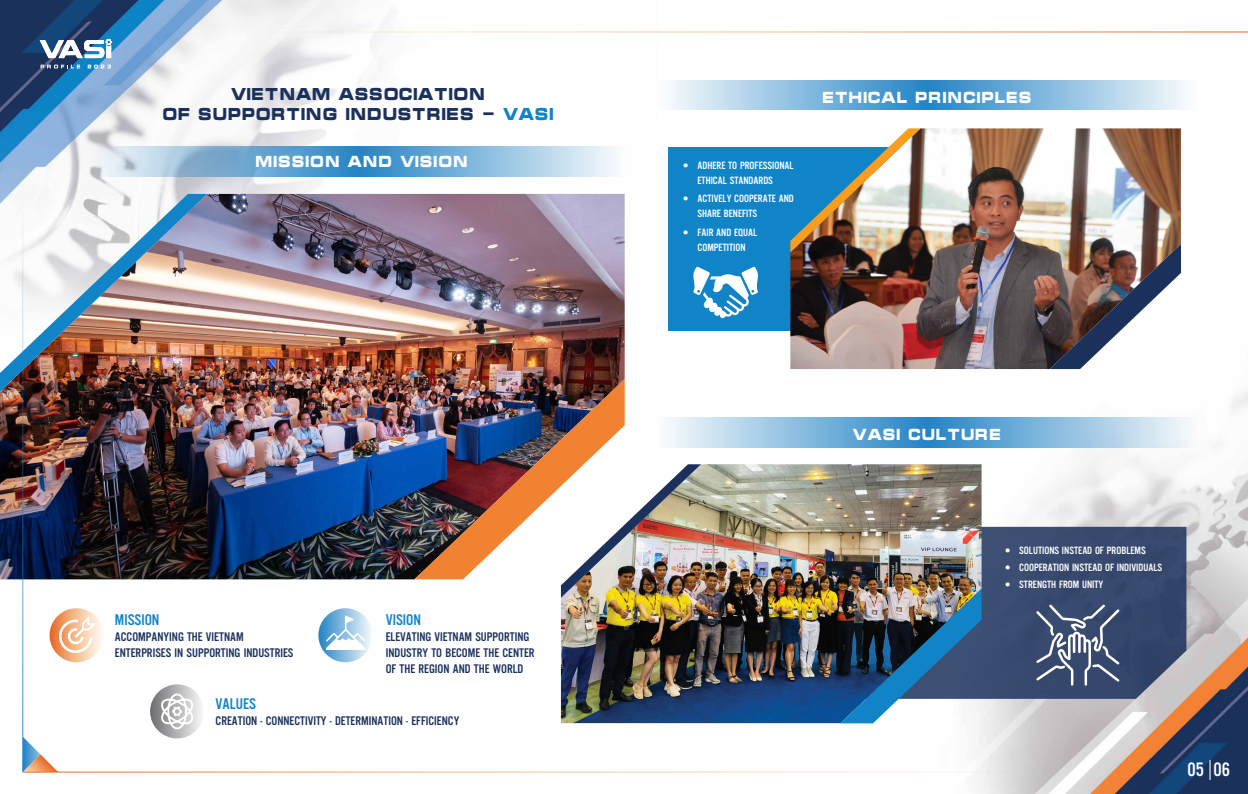
<style>
.page{position:relative;width:1248px;height:794px;background:#fff}
.page>*{position:absolute;margin:0;border:0;box-sizing:border-box;transform-origin:0 0}
.t1{font:20.2px "UTM Alter Gothic";color:#fff}
.t2{font:16.8px/20px "UTM Micra";color:#1b315c;text-align:center;scale:.83 1}
.t3{font:16.1px "UTM Alter Gothic";color:#1084c7}
.t4{font:15.6px "UTM Micra";letter-spacing:.02em;color:#fff;scale:.83 1}
.t5{font:13px/16px "UTM Alter Gothic";color:#1b315c}
.t6{font:11px/15px "UTM Alter Gothic";color:#fff;text-align:center}
.s1{color:#1084c7}
.s2{font-size:30.2px}
</style>
<div class="page">
<img style="left:624px;top:128px;width:623px;height:666px">
<img style="left:0;top:0;width:659px;height:668px">
<svg style="left:40px;top:39px;width:72px;height:19px"></svg>
<svg style="left:41px;top:65px;width:39px;height:3px"></svg>
<svg style="left:88px;top:65px;width:23px;height:3px"></svg>
<div style="left:668px;top:147px;width:265px;height:183px;background:#1084c7"></div>
<img style="left:790px;top:128px;width:390px;height:241px">
<img style="left:790px;top:128px;width:130px;height:124px">
<img style="left:1049px;top:244px;width:131px;height:125px">
<img style="left:0;top:194px;width:624px;height:385px">
<img style="left:0;top:194px;width:207px;height:198px">
<img style="left:414px;top:379px;width:210px;height:200px">
<div style="left:657px;top:417px;width:270px;height:30px;background:linear-gradient(to right,#fdfdfd,#2584c6)"></div>
<div style="left:927px;top:417px;width:269px;height:30px;background:linear-gradient(to right,#2484c6,#f8f9fa)"></div>
<div style="left:657px;top:80px;width:270px;height:30px;background:linear-gradient(to right,#fdfefe,#2584c6)"></div>
<div style="left:927px;top:80px;width:269px;height:30px;background:linear-gradient(to right,#2383c5,#fcfdfe)"></div>
<svg style="left:92px;top:147px;width:266px;height:29px;background:#84b4d6"></svg>
<div style="left:358px;top:147px;width:266px;height:29px;background:linear-gradient(to right,#2383c5,#fafbfd)"></div>
<svg style="left:981px;top:527px;width:205px;height:172px;background:#3d4e71"></svg>
<img style="left:561px;top:464px;width:420px;height:259px">
<img style="left:561px;top:464px;width:140px;height:134px">
<img style="left:840px;top:588px;width:141px;height:135px">
<hr style="left:23px;top:771px;width:1017px;height:1px;background:#fff">
<hr style="left:22px;top:193px;width:1px;height:579px;background:#fff">
<svg style="left:23px;top:737px;width:35px;height:35px"></svg>
<div style="left:50px;top:608px;width:54px;height:54px;background:linear-gradient(to right,#e87229,#fffffa);border-radius:27px"></div>
<svg style="left:59px;top:616px;width:37px;height:37px"></svg>
<svg style="left:150px;top:684px;width:54px;height:54px"></svg>
<svg style="left:318px;top:608px;width:54px;height:54px"></svg>
<svg style="left:326px;top:615px;width:39px;height:35px"></svg>
<svg style="left:161px;top:693px;width:32px;height:37px"></svg>
<hr style="left:231px;top:31px;width:1016px;height:1px;background:#fff">
<svg style="left:1036px;top:604px;width:83px;height:81px;background:#5d6c89"></svg>
<svg style="left:693px;top:266px;width:65px;height:53px"></svg>
<p class="t2" style="left:162px;top:82px;width:473px">VIETNAM ASSOCIATION<br>OF SUPPORTING INDUSTRIES - <span class="s1">VASI</span></p>
<p class="t4" style="left:255px;top:148px;width:258px">MISSION AND VISION</p>
<p class="t3" style="left:115px;top:608px;width:46px">MISSION</p>
<p class="t5" style="left:115px;top:628px;width:180px">ACCOMPANYING THE VIETNAM<br>ENTERPRISES IN SUPPORTING INDUSTRIES</p>
<p class="t3" style="left:386px;top:608px;width:37px">VISION</p>
<p class="t5" style="left:386px;top:628px;width:150px">ELEVATING VIETNAM SUPPORTING<br>INDUSTRY TO BECOME THE CENTER<br>OF THE REGION AND THE WORLD</p>
<p class="t3" style="left:215px;top:693px;width:42px">VALUES</p>
<p class="t5" style="left:215px;top:712px;width:245px">CREATION - CONNECTIVITY - DETERMINATION - EFFICIENCY</p>
<p class="t6" style="left:683px;top:157px;width:112px">● ADHERE TO PROFESSIONAL<br>ETHICAL STANDARDS</p>
<p class="t6" style="left:697px;top:191px;width:98px;text-align:left;text-indent:-14px">● ACTIVELY COOPERATE AND<br>SHARE BENEFITS</p>
<p class="t6" style="left:683px;top:224px;width:76px">● FAIR AND EQUAL<br>COMPETITION</p>
<p class="t4" style="left:822px;top:84px;width:254px">ETHICAL PRINCIPLES</p>
<p class="t4" style="left:852px;top:421px;width:181px">VASI CULTURE</p>
<p class="t6" style="left:1004px;top:542px;width:142px">● SOLUTIONS INSTEAD OF PROBLEMS</p>
<p class="t6" style="left:1004px;top:559px;width:159px">● COOPERATION INSTEAD OF INDIVIDUALS</p>
<p class="t6" style="left:1004px;top:576px;width:100px">● STRENGTH FROM UNITY</p>
<h1 class="t1" style="left:1187px;top:755px;width:44px">05 <span class="s2">I</span> 06</h1>
</div>
